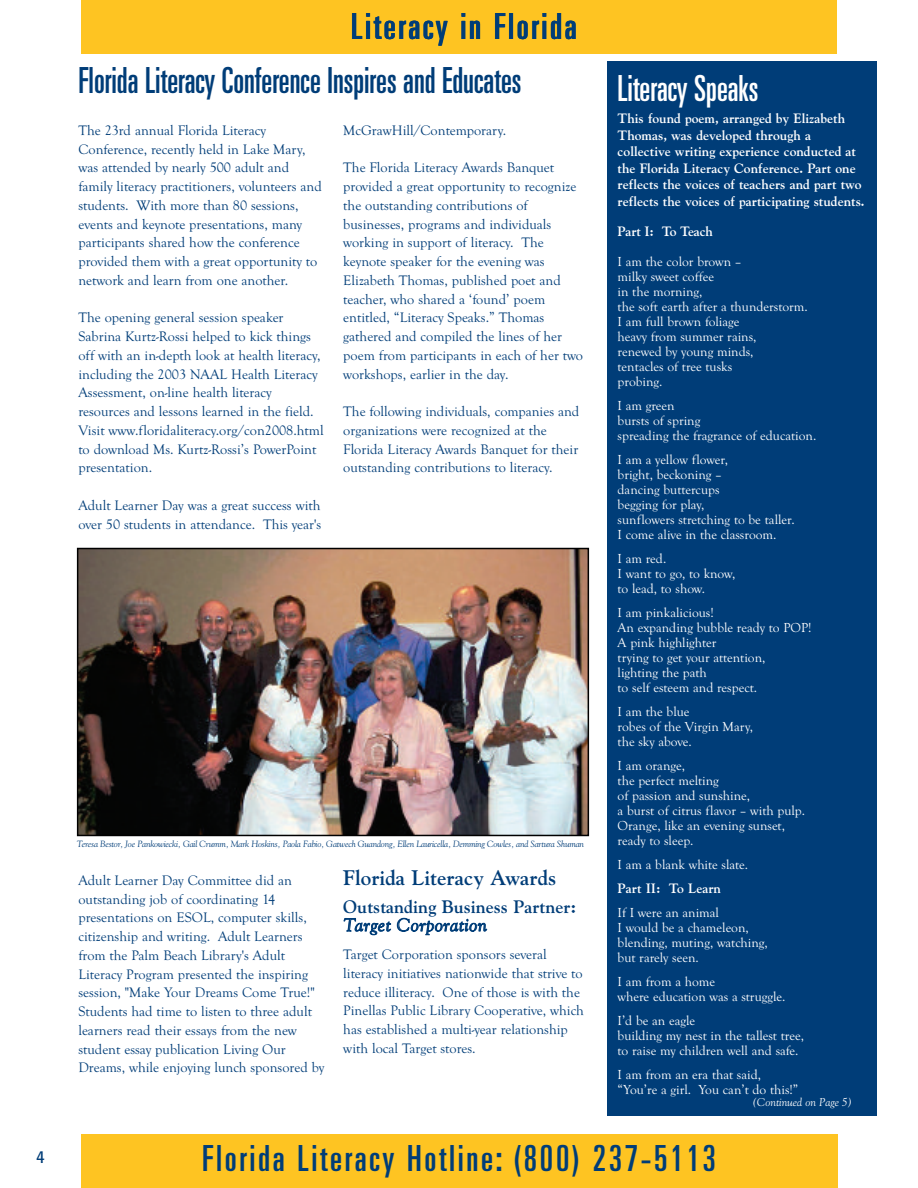
<style>
.page{position:relative;width:918px;height:1188px;background:#fff}
.page>*{position:absolute;margin:0;border:0;box-sizing:border-box;transform-origin:0 0}
.t1{font:ultra-condensed 36px "Univers";letter-spacing:.06em;color:#003d78}
.t2{font:ultra-condensed 36px "Univers";color:#003d78;scale:.9 1}
.t3{font:ultra-condensed 36px "Univers";color:#fff;scale:.9 1}
.t4{font:700 21px "Goudy";color:#003d78}
.t5{font:700 18px "Goudy";color:#003d78}
.t6{font:italic 18px "Goudy";letter-spacing:.035em;color:#003d78}
.t7{font:condensed 18px "Formata";color:#003d78}
.t8{font:14.25px/18.8px "Goudy Old Style T";color:#003d78}
.t9{font:13.5px/15px "Goudy Old Style T";color:#fff}
.t10{font:700 13.5px/16.5px "Goudy";color:#fff}
.t11{font:italic 11.25px "Goudy";color:#fff}
.t12{font:italic 9px "Goudy";letter-spacing:-.02em;color:#003d78}
</style>
<div class="page">
<div style="left:608px;top:61px;width:270px;height:1055px;background:#003d78"></div>
<div style="left:81px;top:1134px;width:757px;height:54px;background:#fec422"></div>
<div style="left:81px;top:0;width:756px;height:54px;background:#fec422"></div>
<img style="left:80px;top:551px;width:506px;height:282px">
<div style="left:77px;top:548px;width:512px;height:288px;border:2px solid #000"></div>
<p class="t7" style="left:36px;top:1149px;width:10px">4</p>
<h1 class="t1" style="left:351px;top:13px;width:227px">Literacy in Florida</h1>
<h1 class="t2" style="left:78px;top:67px;width:494px">Florida Literacy Conference Inspires and Educates</h1>
<p class="t8" style="left:78px;top:121px;width:245px">The 23rd annual Florida Literacy Conference, recently held in Lake Mary, was attended by nearly 500 adult and family literacy practitioners, volunteers and students. With more than 80 sessions, events and keynote presentations, many participants shared how the conference provided them with a great opportunity to network and learn from one another.</p>
<p class="t8" style="left:78px;top:308px;width:247px">The opening general session speaker Sabrina Kurtz-Rossi helped to kick things off with an in-depth look at health literacy, including the 2003 NAAL Health Literacy Assessment, on-line health literacy resources and lessons learned in the field.<br>Visit www.floridaliteracy.org/con2008.html to download Ms. Kurtz-Rossi’s PowerPoint presentation.</p>
<p class="t8" style="left:78px;top:496px;width:244px">Adult Learner Day was a great success with over 50 students in attendance. This year's</p>
<p class="t8" style="left:343px;top:121px;width:165px">McGrawHill/Contemporary.</p>
<p class="t8" style="left:343px;top:158px;width:241px">The Florida Literacy Awards Banquet provided a great opportunity to recognize the outstanding contributions of businesses, programs and individuals working in support of literacy. The keynote speaker for the evening was Elizabeth Thomas, published poet and teacher, who shared a ‘found’ poem entitled, “Literacy Speaks.” Thomas gathered and compiled the lines of her poem from participants in each of her two workshops, earlier in the day.</p>
<p class="t8" style="left:343px;top:402px;width:238px">The following individuals, companies and organizations were recognized at the Florida Literacy Awards Banquet for their outstanding contributions to literacy.</p>
<p class="t12" style="left:77px;top:839px;width:509px">Teresa Bestor, Joe Pankowiecki, Gail Crumm, Mark Hoskins, Paola Fabio, Gatwech Guandong, Ellen Lauricella, Demming Cowles, and Sartura Shuman</p>
<p class="t8" style="left:78px;top:871px;width:247px">Adult Learner Day Committee did an outstanding job of coordinating 14 presentations on ESOL, computer skills, citizenship and writing. Adult Learners from the Palm Beach Library's Adult Literacy Program presented the inspiring session, "Make Your Dreams Come True!" Students had time to listen to three adult learners read their essays from the new student essay publication Living Our Dreams, while enjoying lunch sponsored by</p>
<h2 class="t4" style="left:343px;top:865px;width:215px">Florida Literacy Awards</h2>
<p class="t5" style="left:343px;top:896px;width:235px">Outstanding Business Partner:</p>
<p class="t6" style="left:344px;top:914px;width:145px">Target Corporation</p>
<p class="t8" style="left:343px;top:945px;width:242px">Target Corporation sponsors several literacy initiatives nationwide that strive to reduce illiteracy. One of those is with the Pinellas Public Library Cooperative, which has established a multi-year relationship with local Target stores.</p>
<h1 class="t3" style="left:617px;top:75px;width:158px">Literacy Speaks</h1>
<p class="t10" style="left:618px;top:110px;width:249px">This found poem, arranged by Elizabeth Thomas, was developed through a collective writing experience conducted at the Florida Literacy Conference. Part one reflects the voices of teachers and part two reflects the voices of participating students.</p>
<p class="t10" style="left:618px;top:223px;width:97px">Part I: To Teach</p>
<p class="t9" style="left:618px;top:254px;width:192px">I am the color brown –<br>milky sweet coffee<br>in the morning,<br>the soft earth after a thunderstorm.<br>I am full brown foliage<br>heavy from summer rains,<br>renewed by young minds,<br>tentacles of tree tusks<br>probing.</p>
<p class="t9" style="left:618px;top:398px;width:200px">I am green<br>bursts of spring<br>spreading the fragrance of education.</p>
<p class="t9" style="left:618px;top:452px;width:179px">I am a yellow flower,<br>bright, beckoning –<br>dancing buttercups<br>begging for play,<br>sunflowers stretching to be taller.<br>I come alive in the classroom.</p>
<p class="t9" style="left:618px;top:551px;width:119px">I am red.<br>I want to go, to know, to lead, to show.</p>
<p class="t9" style="left:618px;top:605px;width:195px">I am pinkalicious!<br>An expanding bubble ready to POP!<br>A pink highlighter<br>trying to get your attention,<br>lighting the path<br>to self esteem and respect.</p>
<p class="t9" style="left:618px;top:704px;width:137px">I am the blue<br>robes of the Virgin Mary, the sky above.</p>
<p class="t9" style="left:618px;top:758px;width:189px">I am orange,<br>the perfect melting<br>of passion and sunshine,<br>a burst of citrus flavor – with pulp.<br>Orange, like an evening sunset, ready to sleep.</p>
<p class="t9" style="left:618px;top:857px;width:132px">I am a blank white slate.</p>
<p class="t10" style="left:618px;top:880px;width:105px">Part II: To Learn</p>
<p class="t9" style="left:618px;top:905px;width:152px">If I were an animal<br>I would be a chameleon, blending, muting, watching, but rarely seen.</p>
<p class="t9" style="left:618px;top:974px;width:169px">I am from a home<br>where education was a struggle.</p>
<p class="t9" style="left:618px;top:1013px;width:188px">I’d be an eagle<br>building my nest in the tallest tree, to raise my children well and safe.</p>
<p class="t9" style="left:618px;top:1067px;width:182px">I am from an era that said, “You’re a girl. You can’t do this!”</p>
<p class="t11" style="left:753px;top:1095px;width:101px">(Continued on Page 5)</p>
<h1 class="t1" style="left:202px;top:1145px;width:515px">Florida Literacy Hotline: (800) 237-5113</h1>
</div>
